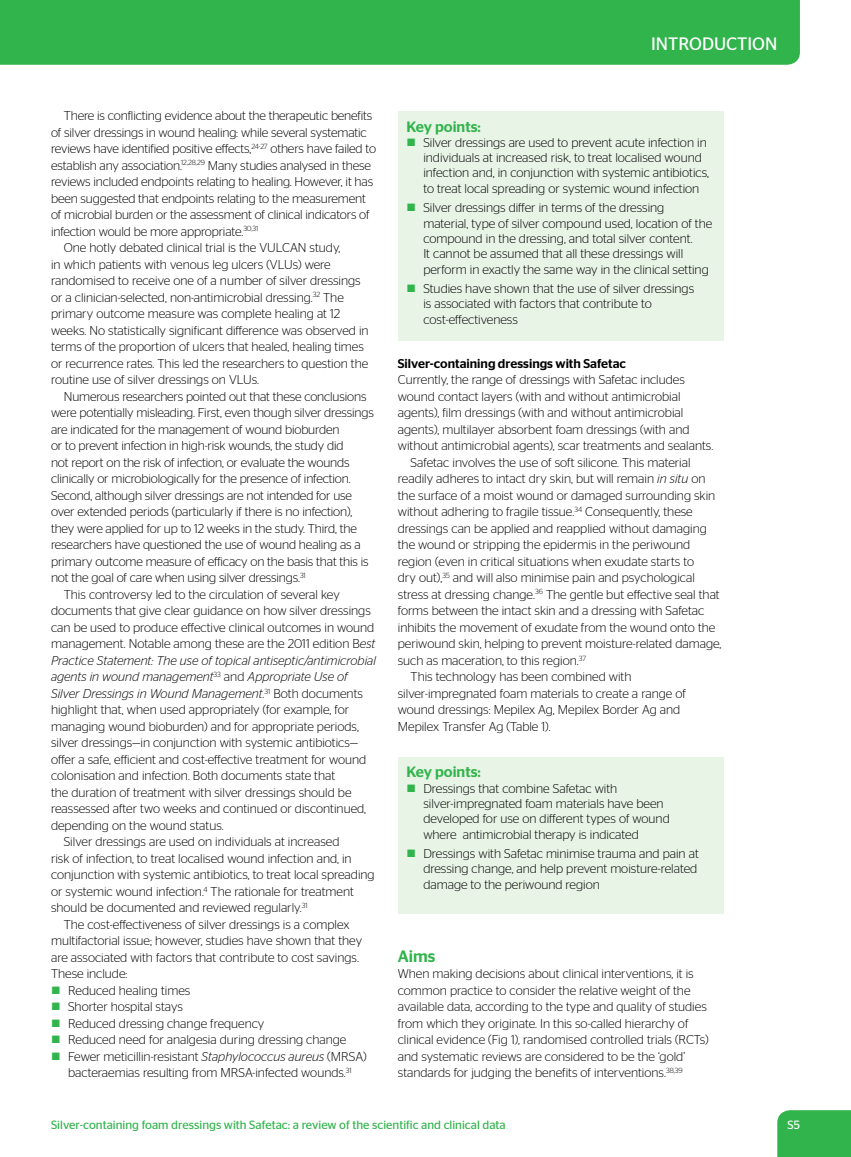
<style>
.page{position:relative;width:851px;height:1157px;background:#fff}
.page>*{position:absolute;margin:0;border:0;box-sizing:border-box;transform-origin:0 0}
.t1{font:18px "Stag Sans";color:#fff}
.t2{font:500 16.5px "Stag Sans";color:#32b44c}
.t3{font:500 15px "Stag Sans";color:#32b44c}
.t4{font:300 12.75px/16.5px "Stag Sans";color:#000}
.t5{font:500 12.75px "Stag Sans";color:#000}
.t6{font:12px "Stag Sans";color:#32b44c}
.t7{font:12px "Stag Sans";color:#fff}
.s1{font-style:italic}
.s2{color:#32b44c}
</style>
<div class="page">
<div style="left:0;top:0;width:799px;height:65px;background:#32b44c"></div>
<div style="left:777px;top:1110px;width:73px;height:47px;background:#32b44c"></div>
<div style="left:398px;top:111px;width:325px;height:230px;background:#e8f4e6"></div>
<div style="left:398px;top:757px;width:325px;height:156px;background:#e8f4e6"></div>
<h1 class="t1" style="left:651px;top:34px;width:128px">INTRODUCTION</h1>
<p class="t4" style="left:51px;top:107px;width:326px;text-indent:13px">There is conflicting evidence about the therapeutic benefits of silver dressings in wound healing: while several systematic reviews have identified positive efects,<sup>24-27</sup> others have failed to establish any association.<sup>12,28,29</sup> Many studies analysed in these reviews included endpoints relating to healing. However, it has been suggested that endpoints relating to the measurement of microbial burden or the assessment of clinical indicators of infection would be more appropriate.<sup>30,31</sup></p>
<p class="t4" style="left:51px;top:239px;width:319px;text-indent:13px">One hotly debated clinical trial is the VULCAN study,<br>in which patients with venous leg ulcers (VLUs) were randomised to receive one of a number of silver dressings or a clinician-selected, non-antimicrobial dressing.<sup>32</sup> The primary outcome measure was complete healing at 12 weeks. No statistically significant diference was observed in terms of the proportion of ulcers that healed, healing times or recurrence rates. This led the researchers to question the routine use of silver dressings on VLUs.</p>
<p class="t4" style="left:51px;top:388px;width:324px;text-indent:13px">Numerous researchers pointed out that these conclusions were potentially misleading. First, even though silver dressings are indicated for the management of wound bioburden<br>or to prevent infection in high-risk wounds, the study did<br>not report on the risk of infection, or evaluate the wounds clinically or microbiologically for the presence of infection.<br>Second, although silver dressings are not intended for use over extended periods (particularly if there is no infection), they were applied for up to 12 weeks in the study. Third, the researchers have questioned the use of wound healing as a primary outcome measure of eficacy on the basis that this is not the goal of care when using silver dressings.<sup>31</sup></p>
<p class="t4" style="left:51px;top:586px;width:326px;text-indent:13px">This controversy led to the circulation of several key documents that give clear guidance on how silver dressings can be used to produce efective clinical outcomes in wound management. Notable among these are the 2011 edition B<span class="s1">est Practice Statement: The use of topical antiseptic/antimicrobial agents in wound management</span><sup>33</sup> and <span class="s1">Appropriate Use of Silver Dressings in Wound Management</span>.<sup>31</sup> Both documents highlight that, when used appropriately (for example, for managing wound bioburden) and for appropriate periods, silver dressings—in conjunction with systemic antibiotics— ofer a safe, eficient and cost-efective treatment for wound colonisation and infection. Both documents state that<br>the duration of treatment with silver dressings should be reassessed after two weeks and continued or discontinued, depending on the wound status.</p>
<p class="t4" style="left:51px;top:833px;width:325px;text-indent:13px">Silver dressings are used on individuals at increased<br>risk of infection, to treat localised wound infection and, in conjunction with systemic antibiotics, to treat local spreading or systemic wound infection.<sup>4</sup> The rationale for treatment should be documented and reviewed regularly.<sup>31</sup></p>
<p class="t4" style="left:51px;top:916px;width:312px;text-indent:13px">The cost-efectiveness of silver dressings is a complex multifactorial issue; however, studies have shown that they are associated with factors that contribute to cost savings.<br>These include:</p>
<p class="t4" style="left:51px;top:982px;width:141px"><span class="s2">■</span> Reduced healing times</p>
<p class="t4" style="left:51px;top:998px;width:133px"><span class="s2">■</span> Shorter hospital stays</p>
<p class="t4" style="left:51px;top:1015px;width:215px"><span class="s2">■</span> Reduced dressing change frequency</p>
<p class="t4" style="left:51px;top:1031px;width:297px"><span class="s2">■</span> Reduced need for analgesia during dressing change</p>
<p class="t4" style="left:51px;top:1048px;width:317px"><span class="s2">■</span> Fewer meticillin-resistant <span class="s1">Staphylococcus aureus</span> (MRSA)</p>
<p class="t4" style="left:68px;top:1064px;width:285px">bacteraemias resulting from MRSA-infected wounds.<sup>31</sup></p>
<p class="t3" style="left:406px;top:118px;width:76px">Key points:</p>
<p class="t4" style="left:423px;top:135px;width:287px;line-height:15.3px;text-indent:-17px"><span class="s2">■</span> Silver dressings are used to prevent acute infection in individuals at increased risk, to treat localised wound infection and, in conjunction with systemic antibiotics, to treat local spreading or systemic wound infection</p>
<p class="t4" style="left:423px;top:200px;width:290px;line-height:15.3px;text-indent:-17px"><span class="s2">■</span> Silver dressings difer in terms of the dressing material, type of silver compound used, location of the compound in the dressing, and total silver content.<br>It cannot be assumed that all these dressings will perform in exactly the same way in the clinical setting</p>
<p class="t4" style="left:423px;top:281px;width:272px;line-height:15.3px;text-indent:-17px"><span class="s2">■</span> Studies have shown that the use of silver dressings is associated with factors that contribute to cost-efectiveness</p>
<p class="t5" style="left:398px;top:356px;width:229px">Silver-containing dressings with Safetac</p>
<p class="t4" style="left:398px;top:371px;width:317px">Currently, the range of dressings with Safetac includes wound contact layers (with and without antimicrobial agents), film dressings (with and without antimicrobial agents), multilayer absorbent foam dressings (with and without antimicrobial agents), scar treatments and sealants.</p>
<p class="t4" style="left:398px;top:454px;width:325px;text-indent:13px">Safetac involves the use of soft silicone. This material readily adheres to intact dry skin, but will remain <span class="s1">in situ</span> on the surface of a moist wound or damaged surrounding skin without adhering to fragile tissue.<sup>34</sup> Consequently, these dressings can be applied and reapplied without damaging the wound or stripping the epidermis in the periwound region (even in critical situations when exudate starts to<br>dry out),<sup>35</sup> and will also minimise pain and psychological stress at dressing change.<sup>36</sup> The gentle but efective seal that forms between the intact skin and a dressing with Safetac inhibits the movement of exudate from the wound onto the periwound skin, helping to prevent moisture-related damage, such as maceration, to this region.<sup>37</sup></p>
<p class="t4" style="left:398px;top:668px;width:289px;text-indent:13px">This technology has been combined with silver-impregnated foam materials to create a range of wound dressings: Mepilex Ag, Mepilex Border Ag and Mepilex Transfer Ag (Table 1).</p>
<p class="t3" style="left:406px;top:763px;width:76px">Key points:</p>
<p class="t4" style="left:423px;top:780px;width:248px;line-height:15.3px;text-indent:-17px"><span class="s2">■</span> Dressings that combine Safetac with silver-impregnated foam materials have been developed for use on diferent types of wound where antimicrobial therapy is indicated</p>
<p class="t4" style="left:423px;top:846px;width:277px;line-height:15.3px;text-align:justify;text-indent:-17px"><span class="s2">■</span> Dressings with Safetac minimise trauma and pain at dressing change, and help prevent moisture-related damage to the periwound region</p>
<p class="t2" style="left:398px;top:946px;width:39px">Aims</p>
<p class="t4" style="left:398px;top:965px;width:312px">When making decisions about clinical interventions, it is common practice to consider the relative weight of the available data, according to the type and quality of studies from which they originate. In this so-called hierarchy of clinical evidence (Fig 1), randomised controlled trials (RCTs) and systematic reviews are considered to be the ‘gold’ standards for judging the benefits of interventions.<sup>38,39</sup></p>
<p class="t6" style="left:51px;top:1118px;width:456px">Silver-containing foam dressings with Safetac: a review of the scientific and clinical data</p>
<p class="t7" style="left:787px;top:1118px;width:14px">S5</p>
</div>
